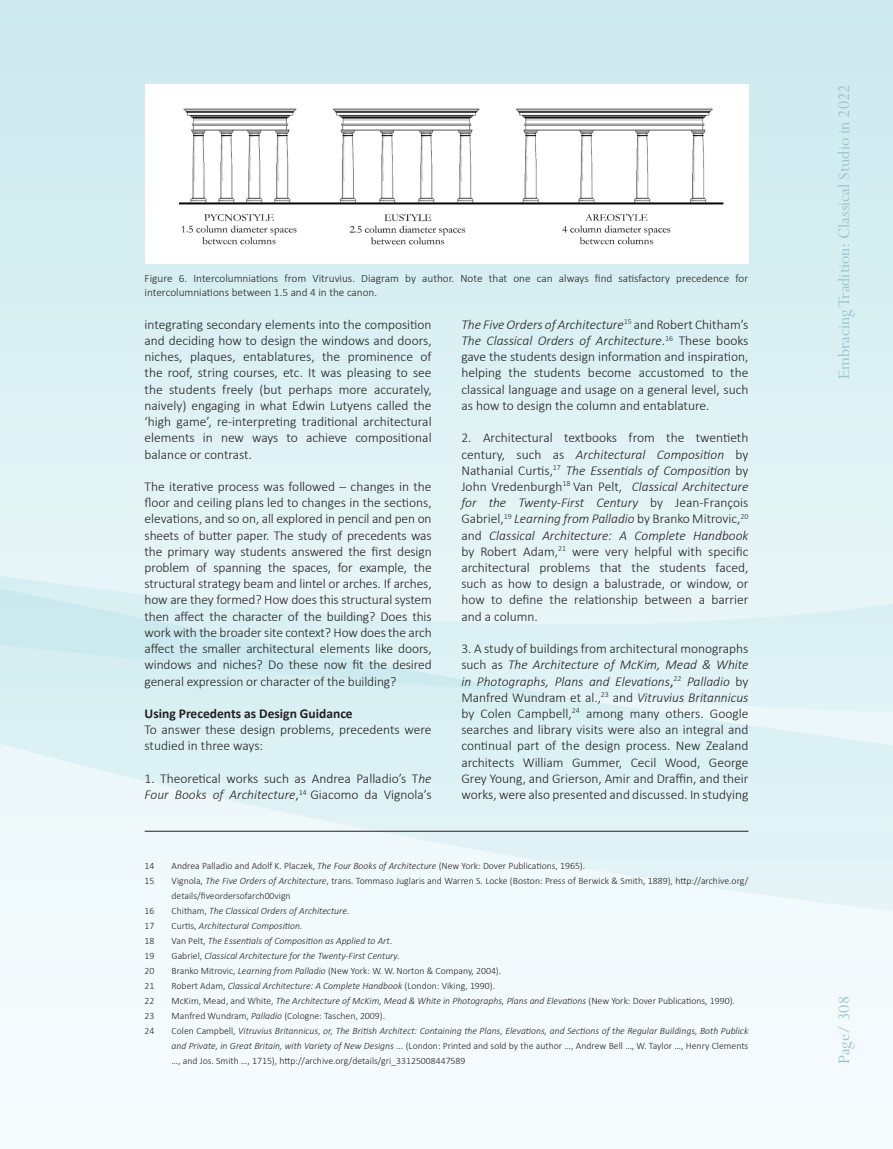
<style>
.page{position:relative;width:893px;height:1149px;background:#fff}
.page>*{position:absolute;margin:0;border:0;box-sizing:border-box;transform-origin:0 0}
.t1{font:18px "Perpetua";color:#9ac5cd}
.t2{font:300 13.5px/16.2px "Calibri";color:#231f20;text-align:justify}
.t3{font:700 13.5px "Calibri";color:#231f20}
.t4{font:300 11.25px/13.5px "Calibri";color:#231f20}
.t5{font:italic 300 9.75px/15px "Calibri";color:#231f20;text-align:justify}
.t6{font:300 9.75px/15px "Calibri";color:#231f20}
.s1{font-style:italic}
.s2{font-weight:400}
.s3{font-style:normal}
</style>
<div class="page">
<img style="left:0;top:0;width:893px;height:1101px">
<div style="left:145px;top:84px;width:603px;height:180px;background:#fff"></div>
<hr style="left:145px;top:830px;width:603px;height:1px;background:#231f20">
<img style="left:179px;top:108px;width:545px;height:137px">
<p class="t4" style="left:145px;top:271px;width:605px">Figure 6. Intercolumniations from Vitruvius. Diagram by author. Note that one can always find satisfactory precedence for intercolumniations between 1.5 and 4 in the canon.</p>
<p class="t2" style="left:145px;top:316px;width:289px">integrating secondary elements into the composition and deciding how to design the windows and doors, niches, plaques, entablatures, the prominence of the roof, string courses, etc. It was pleasing to see the students freely (but perhaps more accurately, naively) engaging in what Edwin Lutyens called the ‘high game’, re-interpreting traditional architectural elements in new ways to achieve compositional balance or contrast.</p>
<p class="t2" style="left:145px;top:478px;width:289px">The iterative process was followed – changes in the floor and ceiling plans led to changes in the sections, elevations, and so on, all explored in pencil and pen on sheets of butter paper. The study of precedents was the primary way students answered the first design problem of spanning the spaces, for example, the structural strategy beam and lintel or arches. If arches, how are they formed? How does this structural system then affect the character of the building? Does this work with the broader site context? How does the arch affect the smaller architectural elements like doors, windows and niches? Do these now fit the desired general expression or character of the building?</p>
<p class="t3" style="left:145px;top:703px;width:210px">Using Precedents as Design Guidance</p>
<p class="t2" style="left:145px;top:721px;width:289px">To answer these design problems, precedents were studied in three ways:</p>
<p class="t2" style="left:145px;top:769px;width:289px">1. Theoretical works such as Andrea Palladio’s T<span class="s1">he<br>Four Books of Architecture</span>,<sup>14</sup> Giacomo da Vignola’s</p>
<p class="t2" style="left:461px;top:316px;width:289px"><span class="s1">The Five Orders of Architecture</span><sup>15</sup> and Robert Chitham’s <span class="s1">The Classical Orders of Architecture</span>.<sup>16</sup> These books gave the students design information and inspiration, helping the students become accustomed to the classical language and usage on a general level, such as how to design the column and entablature.</p>
<p class="t2" style="left:461px;top:429px;width:289px">2. Architectural textbooks from the twentieth century, such as <span class="s1">Architectural Composition</span> by Nathanial Curtis,<sup>17</sup> <span class="s1">The Essentials of Composition</span> by John Vredenburgh<sup>18</sup> Van Pelt, <span class="s1">Classical Architecture for the Twenty-First Century</span> by Jean-François Gabriel,<sup>19</sup> <span class="s1">Learning from Palladio</span> by Branko Mitrovic,<sup>20 </sup>and <span class="s1">Classical Architecture: A Complete Handbook </span>by Robert Adam,<sup>21</sup> were very helpful with specific architectural problems that the students faced, such as how to design a balustrade, or window, or how to define the relationship between a barrier and a column.</p>
<p class="t2" style="left:461px;top:640px;width:289px">3. A study of buildings from architectural monographs such as <span class="s1">The Architecture of McKim, Mead &amp; White in Photographs, Plans and Elevations</span><span class="s2">,</span><sup>22</sup> <span class="s1">Palladio</span> by Manfred Wundram et al.,<sup>23</sup> and <span class="s1">Vitruvius Britannicus </span>by Colen Campbell,<sup>24</sup> among many others. Google searches and library visits were also an integral and continual part of the design process. New Zealand architects William Gummer, Cecil Wood, George Grey Young, and Grierson, Amir and Draffin, and their works, were also presented and discussed. In studying</p>
<p class="t6" style="left:145px;top:857px;width:11px">14</p>
<p class="t6" style="left:172px;top:857px;width:415px">Andrea Palladio and Adolf K. Placzek, <span class="s1">The Four Books of Architecture</span> (New York: Dover Publications, 1965).</p>
<p class="t6" style="left:145px;top:872px;width:11px">15</p>
<p class="t6" style="left:172px;top:872px;width:578px">Vignola, <span class="s1">The Five Orders of Architecture</span>, trans. Tommaso Juglaris and Warren S. Locke (Boston: Press of Berwick &amp; Smith, 1889), http://archive.org/ details/fiveordersofarch00vign</p>
<p class="t6" style="left:145px;top:902px;width:11px">16</p>
<p class="t5" style="left:172px;top:902px;width:179px"><span class="s3">Chitham,</span> The Classical Orders of Architecture<span class="s3">.</span></p>
<p class="t6" style="left:145px;top:917px;width:11px">17</p>
<p class="t5" style="left:172px;top:917px;width:132px"><span class="s3">Curtis,</span> Architectural Composition<span class="s3">.</span></p>
<p class="t6" style="left:145px;top:932px;width:11px">18</p>
<p class="t5" style="left:172px;top:932px;width:222px"><span class="s3">Van Pelt,</span> The Essentials of Composition as Applied to Art<span class="s3">.</span></p>
<p class="t6" style="left:145px;top:947px;width:11px">19</p>
<p class="t5" style="left:172px;top:947px;width:230px"><span class="s3">Gabriel,</span> Classical Architecture for the Twenty-First Century.</p>
<p class="t6" style="left:145px;top:962px;width:11px">20</p>
<p class="t6" style="left:172px;top:962px;width:331px">Branko Mitrovic, <span class="s1">Learning from Palladio</span> (New York: W. W. Norton &amp; Company, 2004).</p>
<p class="t6" style="left:145px;top:977px;width:11px">21</p>
<p class="t5" style="left:172px;top:977px;width:325px"><span class="s3">Robert Adam,</span> Classical Architecture: A Complete Handbook <span class="s3">(London: Viking, 1990).</span></p>
<p class="t6" style="left:145px;top:992px;width:11px">22</p>
<p class="t5" style="left:172px;top:992px;width:565px"><span class="s3">McKim, Mead, and White,</span> The Architecture of McKim, Mead &amp; White in Photographs, Plans and Elevations <span class="s3">(New York: Dover Publications, 1990).</span></p>
<p class="t6" style="left:145px;top:1007px;width:11px">23</p>
<p class="t6" style="left:172px;top:1007px;width:215px">Manfred Wundram, <span class="s1">Palladio</span> (Cologne: Taschen, 2009).</p>
<p class="t6" style="left:145px;top:1022px;width:11px">24</p>
<p class="t5" style="left:172px;top:1022px;width:578px"><span class="s3">Colen Campbell,</span> Vitruvius Britannicus, or, The British Architect: Containing the Plans, Elevations, and Sections of the Regular Buildings, Both Publick and Private, in Great Britain, with Variety of New Designs <span class="s3">... (London: Printed and sold by the author …, Andrew Bell …, W. Taylor …, Henry Clements …, and Jos. Smith …, 1715), http://archive.org/details/gri_33125008447589</span></p>
<h1 class="t1" style="left:832px;top:379px;width:296px;rotate:-90deg">Embracing Tradition: Classical Studio in 2022</h1>
<h1 class="t1" style="left:832px;top:1063px;width:69px;rotate:-90deg">Page/ 308</h1>
</div>
